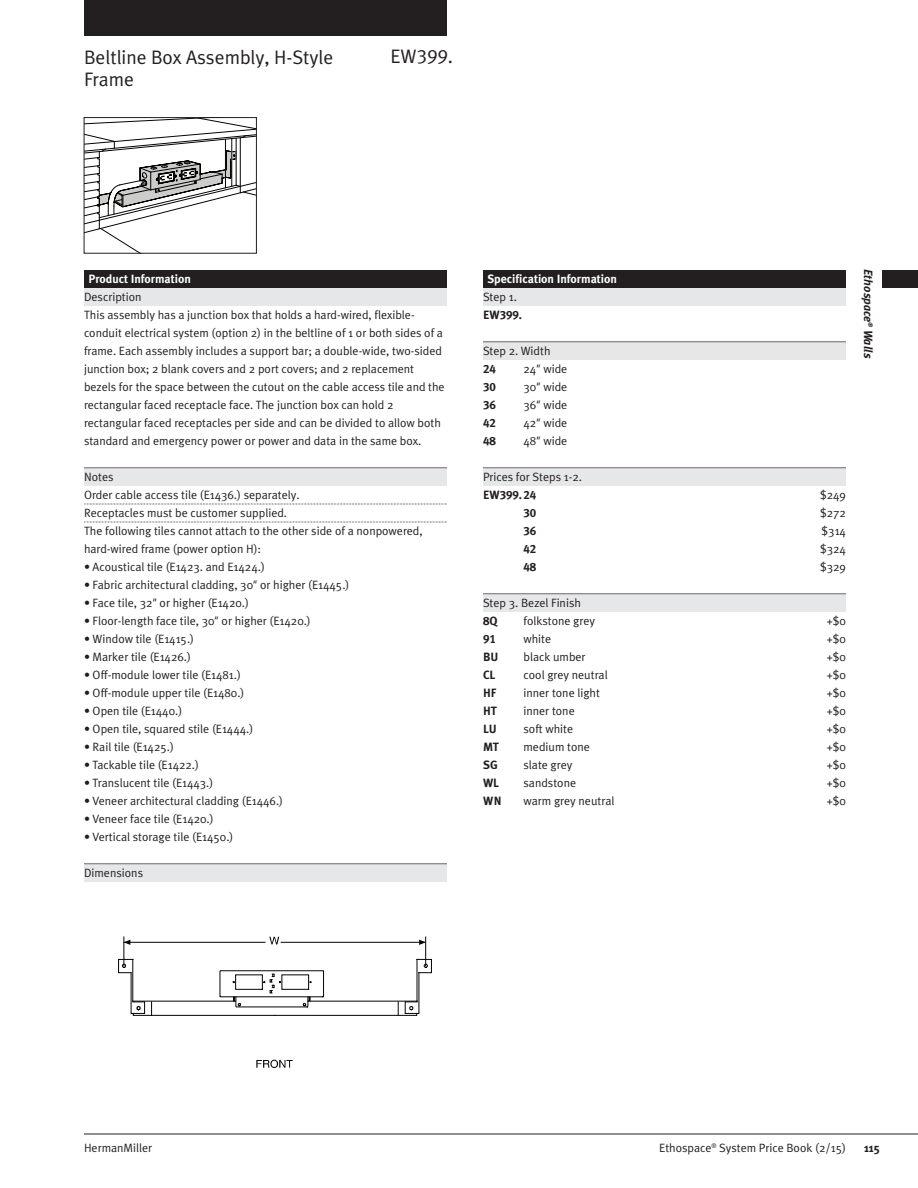
<style>
.page{position:relative;width:918px;height:1188px;background:#fff}
.page>*{position:absolute;margin:0;border:0;box-sizing:border-box;transform-origin:0 0}
.t1{font:19.5px/22.5px "Meta HM";color:#231f20}
.t2{font:19.5px "Meta Caps HM";color:#231f20}
.t3{font:12px/18px "Meta HM";color:#231f20}
.t4{font:700 12px "Meta Caps HM";color:#231f20}
.t5{font:700 12px "Meta HM";color:#fff}
.t6{font:italic 700 12px "Meta HM";color:#231f20}
.t7{font:700 12px "Meta HM";color:#231f20}
.s1{font-style:italic}
</style>
<div class="page">
<div style="left:84px;top:270px;width:363px;height:18px;background:#231f20"></div>
<div style="left:84px;top:288px;width:363px;height:18px;background:#e6e7e9"></div>
<div style="left:84px;top:468px;width:363px;height:18px;background:#e6e7e9"></div>
<svg style="left:84px;top:504px;width:363px;height:1px"></svg>
<svg style="left:84px;top:522px;width:363px;height:1px"></svg>
<div style="left:84px;top:864px;width:363px;height:18px;background:#e6e7e9"></div>
<div style="left:483px;top:270px;width:363px;height:18px;background:#231f20"></div>
<div style="left:483px;top:288px;width:363px;height:18px;background:#e6e7e9"></div>
<div style="left:483px;top:342px;width:363px;height:18px;background:#e6e7e9"></div>
<div style="left:483px;top:468px;width:363px;height:18px;background:#e6e7e9"></div>
<div style="left:483px;top:594px;width:363px;height:18px;background:#e6e7e9"></div>
<svg style="left:118px;top:937px;width:314px;height:79px"></svg>
<svg style="left:256px;top:1060px;width:37px;height:8px"></svg>
<div style="left:84px;top:0;width:363px;height:36px;background:#231f20"></div>
<svg style="left:86px;top:119px;width:169px;height:132px"></svg>
<div style="left:84px;top:117px;width:173px;height:136px;border:1px solid #231f20"></div>
<hr style="left:84px;top:1134px;width:834px;height:1px;background:#231f20">
<div style="left:882px;top:270px;width:36px;height:18px;background:#231f20"></div>
<h1 class="t1" style="left:84px;top:47px;width:251px">Beltline Box Assembly, H-Style<br>Frame</h1>
<h1 class="t2" style="left:391px;top:46px;width:64px">EW399.</h1>
<p class="t5" style="left:88px;top:272px;width:104px">Product Information</p>
<p class="t3" style="left:84px;top:288px;width:362px">Description<br>This assembly has a junction box that holds a hard-wired, flexible&shy;conduit electrical system (option 2) in the beltline of 1 or both sides of a frame. Each assembly includes a support bar; a double-wide, two-sided junction box; 2 blank covers and 2 port covers; and 2 replacement bezels for the space between the cutout on the cable access tile and the rectangular faced receptacle face. The junction box can hold 2 rectangular faced receptacles per side and can be divided to allow both standard and emergency power or power and data in the same box.</p>
<p class="t3" style="left:84px;top:468px;width:340px">Notes<br>Order cable access tile (E1436.) separately.<br>Receptacles must be customer supplied.<br>The following tiles cannot attach to the other side of a nonpowered, hard-wired frame (power option H):</p>
<p class="t3" style="left:84px;top:558px;width:182px">• Acoustical tile (E1423. and E1424.)</p>
<p class="t3" style="left:84px;top:576px;width:267px">• Fabric architectural cladding, 30<span class="s1">"</span> or higher (E1445.)</p>
<p class="t3" style="left:84px;top:594px;width:166px">• Face tile, 32<span class="s1">"</span> or higher (E1420.)</p>
<p class="t3" style="left:84px;top:612px;width:228px">• Floor-length face tile, 30<span class="s1">"</span> or higher (E1420.)</p>
<p class="t3" style="left:84px;top:630px;width:112px">• Window tile (E1415.)</p>
<p class="t3" style="left:84px;top:648px;width:108px">• Marker tile (E1426.)</p>
<p class="t3" style="left:84px;top:666px;width:158px">• Off-module lower tile (E1481.)</p>
<p class="t3" style="left:84px;top:684px;width:162px">• Off-module upper tile (E1480.)</p>
<p class="t3" style="left:84px;top:702px;width:100px">• Open tile (E1440.)</p>
<p class="t3" style="left:84px;top:720px;width:171px">• Open tile, squared stile (E1444.)</p>
<p class="t3" style="left:84px;top:738px;width:91px">• Rail tile (E1425.)</p>
<p class="t3" style="left:84px;top:756px;width:116px">• Tackable tile (E1422.)</p>
<p class="t3" style="left:84px;top:774px;width:131px">• Translucent tile (E1443.)</p>
<p class="t3" style="left:84px;top:792px;width:201px">• Veneer architectural cladding (E1446.)</p>
<p class="t3" style="left:84px;top:810px;width:131px">• Veneer face tile (E1420.)</p>
<p class="t3" style="left:84px;top:828px;width:151px">• Vertical storage tile (E1450.)</p>
<p class="t3" style="left:84px;top:864px;width:61px">Dimensions</p>
<p class="t5" style="left:488px;top:272px;width:131px">Specification Information</p>
<p class="t3" style="left:483px;top:288px;width:35px">Step 1.</p>
<p class="t4" style="left:483px;top:308px;width:41px">EW399.</p>
<p class="t3" style="left:483px;top:342px;width:69px">Step 2. Width</p>
<p class="t4" style="left:483px;top:362px;width:14px">24</p>
<p class="t3" style="left:524px;top:360px;width:45px">24<span class="s1">"</span> wide</p>
<p class="t4" style="left:483px;top:380px;width:14px">30</p>
<p class="t3" style="left:524px;top:378px;width:45px">30<span class="s1">"</span> wide</p>
<p class="t4" style="left:483px;top:398px;width:14px">36</p>
<p class="t3" style="left:524px;top:396px;width:45px">36<span class="s1">"</span> wide</p>
<p class="t4" style="left:483px;top:416px;width:14px">42</p>
<p class="t3" style="left:524px;top:414px;width:45px">42<span class="s1">"</span> wide</p>
<p class="t4" style="left:483px;top:434px;width:14px">48</p>
<p class="t3" style="left:524px;top:432px;width:45px">48<span class="s1">"</span> wide</p>
<p class="t3" style="left:483px;top:468px;width:100px">Prices for Steps 1-2.</p>
<p class="t4" style="left:483px;top:488px;width:55px">EW399. 24</p>
<p class="t3" style="left:820px;top:486px;width:27px">$249</p>
<p class="t4" style="left:524px;top:506px;width:14px">30</p>
<p class="t3" style="left:820px;top:504px;width:27px">$272</p>
<p class="t4" style="left:524px;top:524px;width:14px">36</p>
<p class="t3" style="left:822px;top:522px;width:26px">$314</p>
<p class="t4" style="left:524px;top:542px;width:14px">42</p>
<p class="t3" style="left:820px;top:540px;width:27px">$324</p>
<p class="t4" style="left:524px;top:560px;width:14px">48</p>
<p class="t3" style="left:820px;top:558px;width:27px">$329</p>
<p class="t3" style="left:483px;top:594px;width:99px">Step 3. Bezel Finish</p>
<p class="t4" style="left:483px;top:614px;width:16px">8Q</p>
<p class="t3" style="left:524px;top:612px;width:73px">folkstone grey</p>
<p class="t3" style="left:827px;top:612px;width:21px">+$0</p>
<p class="t4" style="left:483px;top:632px;width:14px">91</p>
<p class="t3" style="left:524px;top:630px;width:29px">white</p>
<p class="t3" style="left:827px;top:630px;width:21px">+$0</p>
<p class="t4" style="left:483px;top:650px;width:17px">BU</p>
<p class="t3" style="left:524px;top:648px;width:64px">black umber</p>
<p class="t3" style="left:827px;top:648px;width:21px">+$0</p>
<p class="t4" style="left:483px;top:668px;width:14px">CL</p>
<p class="t3" style="left:524px;top:666px;width:86px">cool grey neutral</p>
<p class="t3" style="left:827px;top:666px;width:21px">+$0</p>
<p class="t4" style="left:483px;top:686px;width:15px">HF</p>
<p class="t3" style="left:524px;top:684px;width:78px">inner tone light</p>
<p class="t3" style="left:827px;top:684px;width:21px">+$0</p>
<p class="t4" style="left:483px;top:704px;width:16px">HT</p>
<p class="t3" style="left:524px;top:702px;width:53px">inner tone</p>
<p class="t3" style="left:827px;top:702px;width:21px">+$0</p>
<p class="t4" style="left:483px;top:722px;width:15px">LU</p>
<p class="t3" style="left:524px;top:720px;width:51px">soft white</p>
<p class="t3" style="left:827px;top:720px;width:21px">+$0</p>
<p class="t4" style="left:483px;top:740px;width:18px">MT</p>
<p class="t3" style="left:524px;top:738px;width:68px">medium tone</p>
<p class="t3" style="left:827px;top:738px;width:21px">+$0</p>
<p class="t4" style="left:483px;top:758px;width:16px">SG</p>
<p class="t3" style="left:524px;top:756px;width:50px">slate grey</p>
<p class="t3" style="left:827px;top:756px;width:21px">+$0</p>
<p class="t4" style="left:483px;top:776px;width:18px">WL</p>
<p class="t3" style="left:524px;top:774px;width:54px">sandstone</p>
<p class="t3" style="left:827px;top:774px;width:21px">+$0</p>
<p class="t4" style="left:483px;top:794px;width:20px">WN</p>
<p class="t3" style="left:524px;top:792px;width:92px">warm grey neutral</p>
<p class="t3" style="left:827px;top:792px;width:21px">+$0</p>
<p class="t6" style="left:875px;top:269px;width:91px;rotate:90deg">Ethospace® Walls</p>
<p class="t3" style="left:84px;top:1139px;width:70px">HermanMiller</p>
<p class="t3" style="left:659px;top:1139px;width:188px">Ethospace® System Price Book (2/15)</p>
<p class="t7" style="left:864px;top:1141px;width:17px">115</p>
</div>
